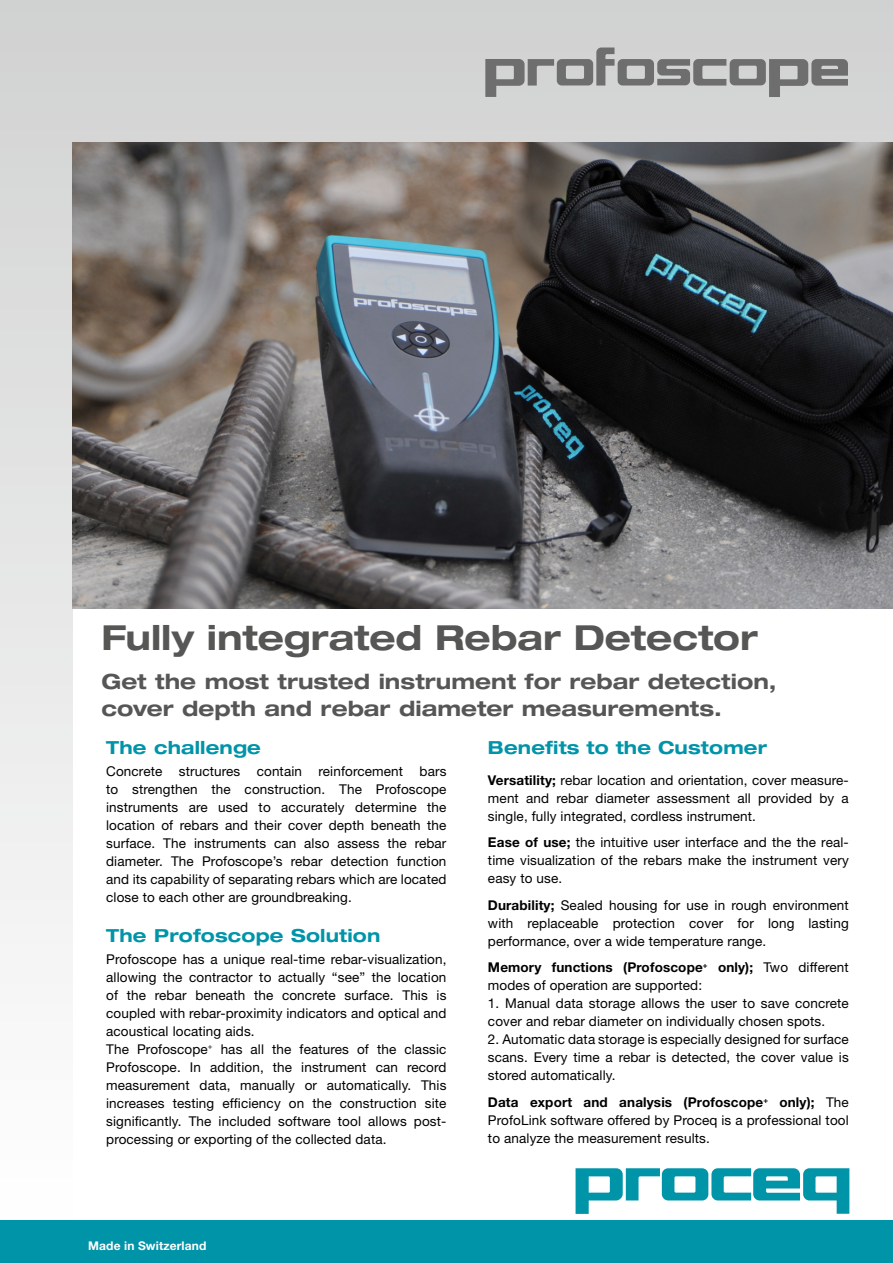
<style>
.page{position:relative;width:893px;height:1263px;background:#fff}
.page>*{position:absolute;margin:0;border:0;box-sizing:border-box;transform-origin:0 0}
.t1{font:700 expanded 34.5px "Helvetica Neue";color:#565655}
.t2{font:700 expanded 21px/27px "Helvetica Neue";color:#565655}
.t3{font:700 expanded 18px "Helvetica Neue";letter-spacing:.01em;color:#0094a9}
.t4{font:13.5px/18px "Helvetica Neue";letter-spacing:.01em;color:#000;text-align:justify}
.t5{font:700 12px "Helvetica Neue";letter-spacing:.01em;color:#fff}
.s1{font-weight:700}
</style>
<div class="page">
<div style="left:0;top:0;width:893px;height:1231px;background:linear-gradient(to bottom,#d0d1d1,#fff)"></div>
<div style="left:74px;top:143px;width:819px;height:1079px;background:#fff"></div>
<img style="left:72px;top:142px;width:821px;height:466px">
<div style="left:0;top:1220px;width:893px;height:43px;background:#0094a9"></div>
<svg style="left:485px;top:48px;width:363px;height:49px;background:#acacac"></svg>
<svg style="left:576px;top:1168px;width:273px;height:46px"></svg>
<h1 class="t1" style="left:101px;top:616px;width:658px">Fully integrated Rebar Detector</h1>
<h2 class="t2" style="left:101px;top:667px;width:677px">Get the most trusted instrument for rebar detection, cover depth and rebar diameter measurements.</h2>
<h3 class="t3" style="left:488px;top:736px;width:281px">Benefits to the Customer</h3>
<p class="t4" style="left:488px;top:771px;width:362px"><span class="s1">Versatility;</span> rebar location and orientation, cover measure&shy;ment and rebar diameter assessment all provided by a single, fully integrated, cordless instrument.</p>
<p class="t4" style="left:488px;top:833px;width:362px"><span class="s1">Ease of use;</span> the intuitive user interface and the the real&shy;time visualization of the rebars make the instrument very easy to use.</p>
<p class="t4" style="left:488px;top:896px;width:362px"><span class="s1">Durability;</span> Sealed housing for use in rough environment with replaceable protection cover for long lasting performance, over a wide temperature range.</p>
<p class="t4" style="left:488px;top:958px;width:362px"><span class="s1">Memory functions (Profoscope</span><sup>+</sup> <span class="s1">only);</span> Two different modes of operation are supported:</p>
<p class="t4" style="left:488px;top:994px;width:362px">1. Manual data storage allows the user to save concrete cover and rebar diameter on individually chosen spots.</p>
<p class="t4" style="left:488px;top:1030px;width:362px">2. Automatic data storage is especially designed for surface scans. Every time a rebar is detected, the cover value is stored automatically.</p>
<p class="t4" style="left:488px;top:1093px;width:362px"><span class="s1">Data export and analysis (Profoscope</span><sup>+</sup> <span class="s1">only);</span> The ProfoLink software offered by Proceq is a professional tool to analyze the measurement results.</p>
<h3 class="t3" style="left:106px;top:736px;width:156px">The challenge</h3>
<p class="t4" style="left:106px;top:762px;width:342px">Concrete structures contain reinforcement bars to strengthen the construction. The Profoscope instruments are used to accurately determine the location of rebars and their cover depth beneath the surface. The instruments can also assess the rebar diameter. The Profoscope’s rebar detection function and its capability of separating rebars which are located close to each other are groundbreaking.</p>
<h3 class="t3" style="left:106px;top:924px;width:276px">The Profoscope Solution</h3>
<p class="t4" style="left:106px;top:950px;width:342px;text-align:left">Profoscope has a unique real-time rebar-visualization, allowing the contractor to actually “see” the location of the rebar beneath the concrete surface. This is coupled with rebar-proximity indicators and optical and acoustical locating aids.<br>The Profoscope<sup>+</sup> has all the features of the classic Profoscope. In addition, the instrument can record measurement data, manually or automatically. This increases testing efficiency on the construction site significantly. The included software tool allows post&shy;processing or exporting of the collected data.</p>
<p class="t5" style="left:88px;top:1239px;width:120px">Made in Switzerland</p>
</div>
